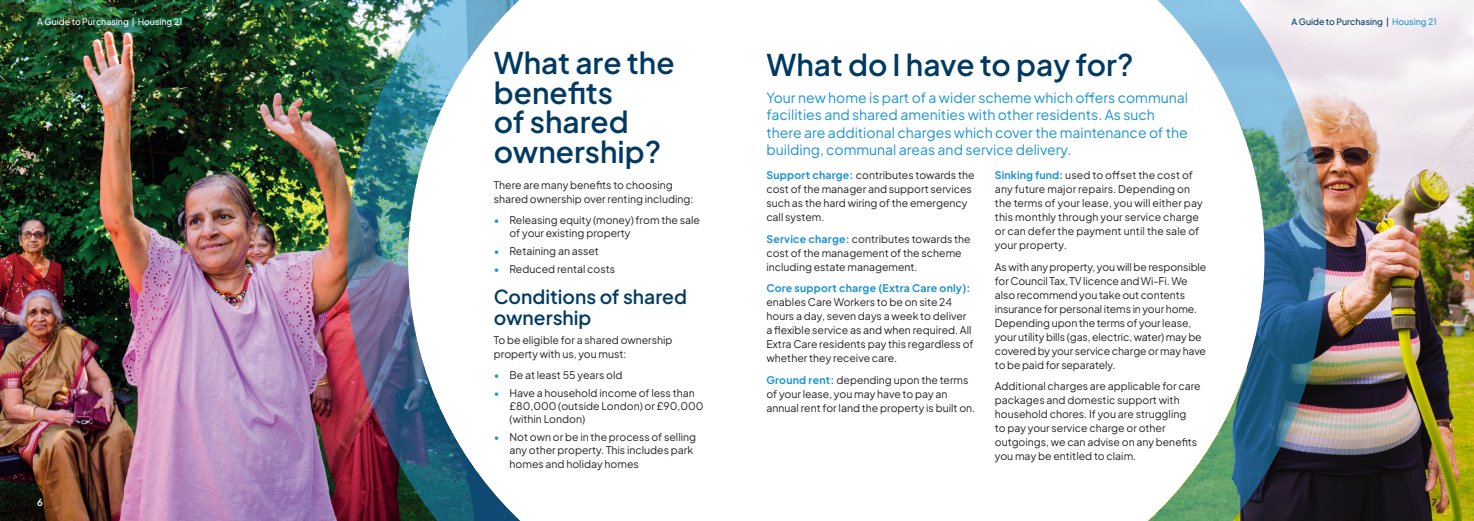
<style>
.page{position:relative;width:1474px;height:521px;background:#fff}
.page>*{position:absolute;margin:0;border:0;box-sizing:border-box;transform-origin:0 0}
.page_header{font:600 29.75px/29.8px "Plus Jakarta Sans";color:#003a63}
.text_header_big{font:600 19.25px/21px "Plus Jakarta Sans";color:#003a63}
.text_intro{font:14px/17.5px "Plus Jakarta Sans";color:#1c94d2}
.text{font:10.5px/14px "Plus Jakarta Sans";color:#231f20}
.t1{font:600 9.62px "Plus Jakarta Sans";color:#231f20}
.t2{font:600 9.62px "Plus Jakarta Sans";color:#fff}
.t3{font:500 8.75px "Plus Jakarta Sans";color:#003a63}
.t4{font:500 8.75px "Plus Jakarta Sans";color:#fff}
.s1{color:#1c94d2}
.s2{font-weight:700;color:#1c94d2}
</style>
<div class="page">
<img style="left:0;top:0;width:346px;height:521px">
<img style="left:1326px;top:0;width:147px;height:521px">
<svg style="left:1148px;top:0;width:178px;height:521px"></svg>
<img style="left:346px;top:0;width:174px;height:521px">
<p class="t4" style="left:37px;top:14px;width:147px">A Guide to Purchasing | Housing 21</p>
<p class="t2" style="left:37px;top:495px;width:7px">6</p>
<p class="page_header" style="left:494px;top:45px;width:182px">What are the benefits<br>of shared ownership?</p>
<p class="text" style="left:494px;top:177px;width:201px">There are many benefits to choosing shared ownership over renting including:</p>
<p class="text" style="left:509px;top:212px;width:192px;line-height:13.1px;text-indent:-16px"><span class="s1">•</span> Releasing equity (money) from the sale of your existing property</p>
<p class="text" style="left:494px;top:243px;width:107px"><span class="s1">•</span> Retaining an asset</p>
<p class="text" style="left:494px;top:261px;width:123px"><span class="s1">•</span> Reduced rental costs</p>
<p class="text_header_big" style="left:494px;top:285px;width:195px">Conditions of shared ownership</p>
<p class="text" style="left:494px;top:332px;width:180px">To be eligible for a shared ownership property with us, you must:</p>
<p class="text" style="left:494px;top:367px;width:130px"><span class="s1">•</span> Be at least 55 years old</p>
<p class="text" style="left:509px;top:385px;width:195px;line-height:13.1px;text-indent:-16px"><span class="s1">•</span> Have a household income of less than £80,000 (outside London) or £90,000 (within London)</p>
<p class="text" style="left:509px;top:430px;width:188px;line-height:13.1px;text-indent:-16px"><span class="s1">•</span> Not own or be in the process of selling any other property. This includes park homes and holiday homes</p>
<p class="page_header" style="left:766px;top:47px;width:368px">What do I have to pay for?</p>
<p class="text_intro" style="left:766px;top:88px;width:423px">Your new home is part of a wider scheme which offers communal facilities and shared amenities with other residents. As such there are additional charges which cover the maintenance of the building, communal areas and service delivery.</p>
<p class="text" style="left:766px;top:167px;width:210px"><span class="s2">Support charge:</span> contributes towards the cost of the manager and support services such as the hard wiring of the emergency call system.</p>
<p class="text" style="left:766px;top:231px;width:206px"><span class="s2">Service charge:</span> contributes towards the cost of the management of the scheme including estate management.</p>
<p class="text" style="left:766px;top:280px;width:208px"><span class="s2">Core support charge (Extra Care only): </span>enables Care Workers to be on site 24 hours a day, seven days a week to deliver a flexible service as and when required. All Extra Care residents pay this regardless of whether they receive care.</p>
<p class="text" style="left:766px;top:372px;width:210px"><span class="s2">Ground rent:</span> depending upon the terms of your lease, you may have to pay an annual rent for land the property is built on.</p>
<p class="text" style="left:994px;top:167px;width:209px"><span class="s2">Sinking fund:</span> used to offset the cost of any future major repairs. Depending on the terms of your lease, you will either pay this monthly through your service charge or can defer the payment until the sale of your property.</p>
<p class="text" style="left:994px;top:259px;width:213px">As with any property, you will be responsible for Council Tax, TV licence and Wi-Fi. We also recommend you take out contents insurance for personal items in your home.<br>Depending upon the terms of your lease, your utility bills (gas, electric, water) may be covered by your service charge or may have to be paid for separately.</p>
<p class="text" style="left:994px;top:378px;width:207px">Additional charges are applicable for care packages and domestic support with household chores. If you are struggling<br>to pay your service charge or other outgoings, we can advise on any benefits you may be entitled to claim.</p>
<p class="t3" style="left:1291px;top:14px;width:147px">A Guide to Purchasing | <span class="s1">Housing 21</span></p>
<p class="t1" style="left:1431px;top:495px;width:7px">7</p>
</div>
